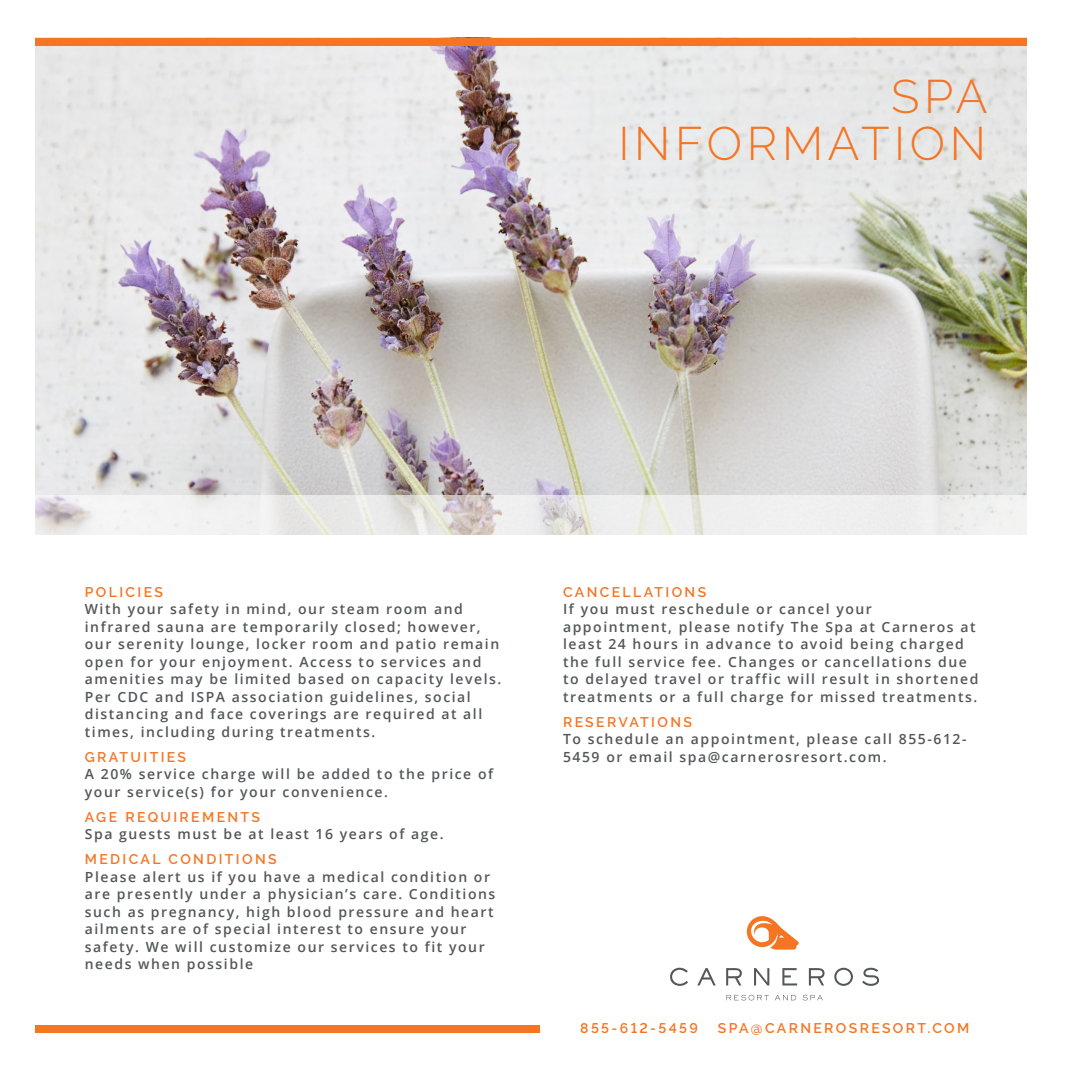
<style>
.page{position:relative;width:1071px;height:1071px;background:#fff}
.page>*{position:absolute;margin:0;border:0;box-sizing:border-box;transform-origin:0 0}
.t1{font:300 46.9px "Raleway";letter-spacing:.1em;color:#f57523}
.a_spa_2017___treatme{font:600 14px/17.5px "Open Sans";letter-spacing:.11em;color:#525759}
.a_spa_2017___treatme-2{font:600 14px "Raleway";letter-spacing:.17em;color:#f57523}
</style>
<div class="page">
<img style="left:35px;top:46px;width:992px;height:449px">
<svg style="left:35px;top:495px;width:992px;height:40px;fill:#eee"></svg>
<div style="left:35px;top:1025px;width:504px;height:8px;background:#f57523"></div>
<div style="left:35px;top:38px;width:992px;height:8px;background:#f57523"></div>
<svg style="left:670px;top:968px;width:18px;height:18px"></svg>
<svg style="left:697px;top:968px;width:19px;height:17px"></svg>
<svg style="left:726px;top:968px;width:16px;height:17px"></svg>
<svg style="left:754px;top:968px;width:15px;height:17px"></svg>
<svg style="left:782px;top:968px;width:15px;height:17px"></svg>
<svg style="left:809px;top:968px;width:16px;height:17px"></svg>
<svg style="left:834px;top:968px;width:19px;height:18px"></svg>
<svg style="left:862px;top:968px;width:17px;height:18px"></svg>
<svg style="left:726px;top:995px;width:43px;height:5px"></svg>
<svg style="left:775px;top:995px;width:21px;height:5px"></svg>
<svg style="left:803px;top:995px;width:20px;height:5px"></svg>
<svg style="left:746px;top:916px;width:53px;height:34px"></svg>
<h1 class="t1" style="left:891px;top:69px;width:98px">SPA</h1>
<h1 class="t1" style="left:618px;top:116px;width:369px">INFORMATION</h1>
<p class="a_spa_2017___treatme-2" style="left:85px;top:584px;width:80px">POLICIES</p>
<p class="a_spa_2017___treatme" style="left:85px;top:600px;width:418px">With your safety in mind, our steam room and infrared sauna are temporarily closed; however, our serenity lounge, locker room and patio remain open for your enjoyment. Access to services and amenities may be limited based on capacity levels.<br>Per CDC and ISPA association guidelines, social distancing and face coverings are required at all times, including during treatments.</p>
<p class="a_spa_2017___treatme-2" style="left:85px;top:749px;width:103px">GRATUITIES</p>
<p class="a_spa_2017___treatme" style="left:85px;top:765px;width:410px">A 20% service charge will be added to the price of your service(s) for your convenience.</p>
<p class="a_spa_2017___treatme-2" style="left:85px;top:809px;width:177px">AGE REQUIREMENTS</p>
<p class="a_spa_2017___treatme" style="left:85px;top:825px;width:360px">Spa guests must be at least 16 years of age.</p>
<p class="a_spa_2017___treatme-2" style="left:85px;top:851px;width:193px">MEDICAL CONDITIONS</p>
<p class="a_spa_2017___treatme" style="left:85px;top:868px;width:412px">Please alert us if you have a medical condition or are presently under a physician’s care. Conditions such as pregnancy, high blood pressure and heart ailments are of special interest to ensure your safety. We will customize our services to fit your needs when possible</p>
<p class="a_spa_2017___treatme-2" style="left:563px;top:584px;width:145px">CANCELLATIONS</p>
<p class="a_spa_2017___treatme" style="left:563px;top:600px;width:417px">If you must reschedule or cancel your appointment, please notify The Spa at Carneros at least 24 hours in advance to avoid being charged the full service fee. Changes or cancellations due to delayed travel or traffic will result in shortened treatments or a full charge for missed treatments.</p>
<p class="a_spa_2017___treatme-2" style="left:563px;top:714px;width:131px">RESERVATIONS</p>
<p class="a_spa_2017___treatme" style="left:563px;top:730px;width:405px">To schedule an appointment, please call 855-612-<br>5459 or email spa@carnerosresort.com.</p>
<p class="a_spa_2017___treatme-2" style="left:580px;top:1020px;width:119px">855-612-5459</p>
<p class="a_spa_2017___treatme-2" style="left:718px;top:1020px;width:253px">SPA@CARNEROSRESORT.COM</p>
</div>
